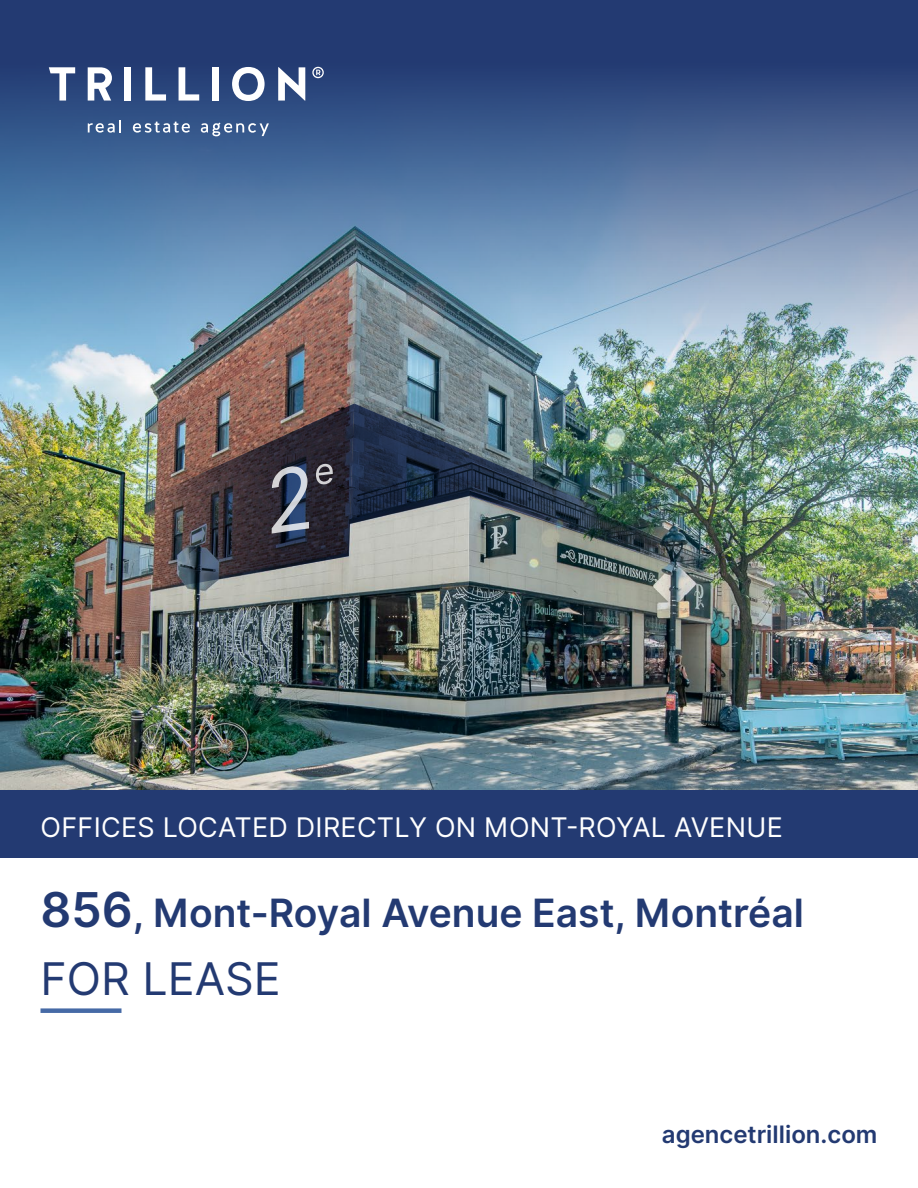
<style>
.page{position:relative;width:918px;height:1188px;background:#fff}
.page>*{position:absolute;margin:0;border:0;box-sizing:border-box;transform-origin:0 0}
.t1{font:45px "Inter";color:#233a72}
.t2{font:600 39px "Inter";color:#233a72}
.t3{font:27px "Inter";letter-spacing:.01em;color:#fff}
.t4{font:600 24px "Inter";color:#233a72}
.s1{font-size:48px}
</style>
<div class="page">
<img style="left:0;top:578px;width:918px;height:213px">
<svg style="left:152px;top:578px;width:202px;height:13px;background:#a0a09b"></svg>
<img style="left:0;top:0;width:918px;height:578px">
<div style="left:40px;top:1008px;width:82px;height:5px;background:#466aa6"></div>
<div style="left:0;top:791px;width:918px;height:67px;background:#233a72"></div>
<svg style="left:49px;top:67px;width:26px;height:34px"></svg>
<svg style="left:88px;top:67px;width:24px;height:34px"></svg>
<div style="left:124px;top:67px;width:7px;height:34px;background:#fff"></div>
<svg style="left:145px;top:67px;width:21px;height:34px"></svg>
<svg style="left:179px;top:67px;width:20px;height:34px"></svg>
<div style="left:212px;top:67px;width:6px;height:34px;background:#fff"></div>
<svg style="left:232px;top:67px;width:33px;height:34px"></svg>
<svg style="left:278px;top:67px;width:27px;height:34px"></svg>
<svg style="left:312px;top:67px;width:12px;height:11px"></svg>
<svg style="left:88px;top:120px;width:33px;height:13px"></svg>
<svg style="left:133px;top:122px;width:57px;height:11px"></svg>
<svg style="left:201px;top:123px;width:68px;height:13px"></svg>
<p class="t3" style="left:41px;top:808px;width:744px">OFFICES LOCATED DIRECTLY ON MONT-ROYAL AVENUE</p>
<h2 class="t2" style="left:40px;top:885px;width:765px"><span class="s1">856</span>, Mont-Royal Avenue East, Montréal</h2>
<h1 class="t1" style="left:40px;top:946px;width:242px">FOR LEASE</h1>
<p class="t4" style="left:662px;top:1117px;width:217px">agencetrillion.com</p>
</div>
